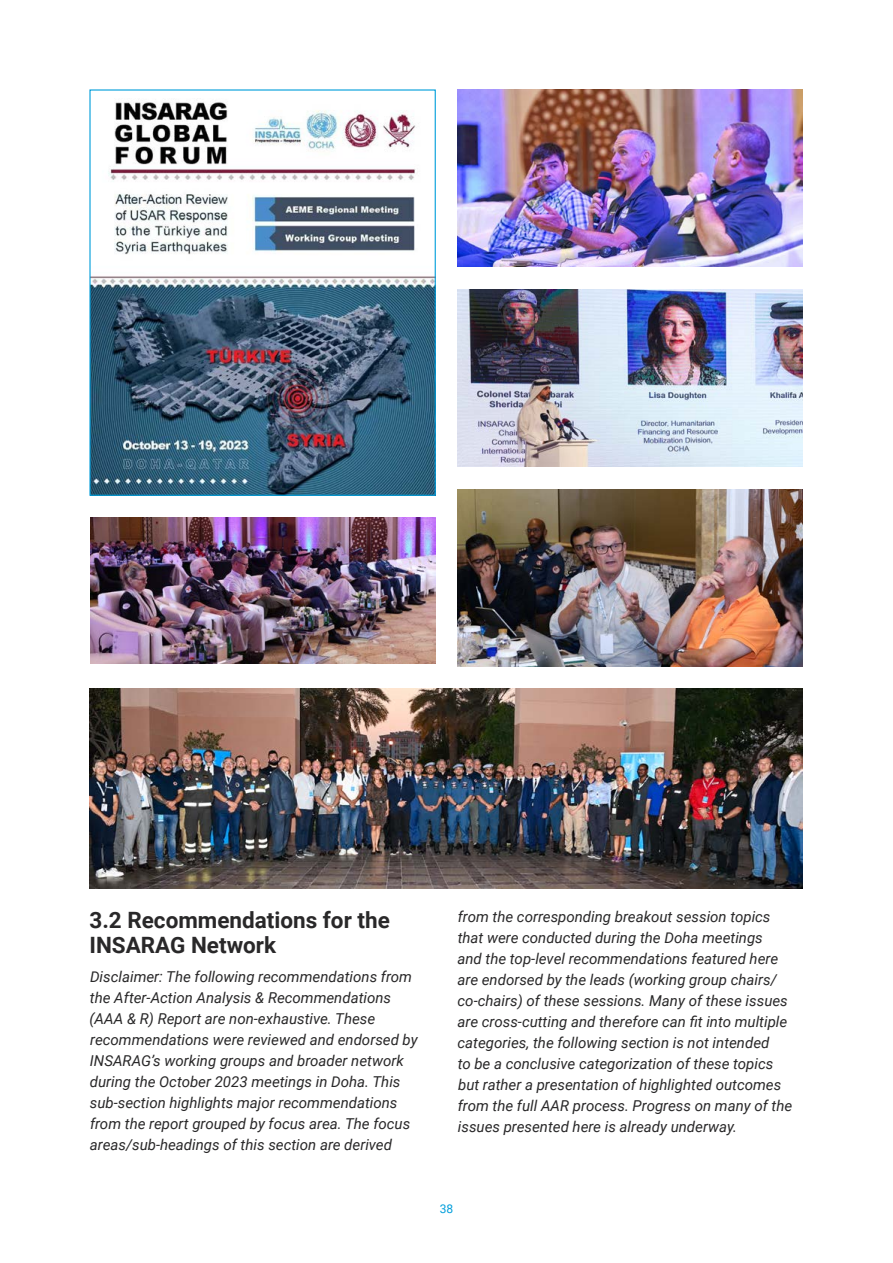
<style>
.page{position:relative;width:893px;height:1263px;background:#fff}
.page>*{position:absolute;margin:0;border:0;box-sizing:border-box;transform-origin:0 0}
.t1{font:700 22.5px/25.5px "Roboto";color:#292829}
.t2{font:italic 15px/21px "Roboto";color:#292829}
.t3{font:12px "Roboto";color:#009edb}
</style>
<div class="page">
<img style="left:90px;top:518px;width:345px;height:145px">
<img style="left:91px;top:102px;width:343px;height:392px">
<div style="left:89px;top:89px;width:347px;height:407px;border:1px solid #009edb"></div>
<img style="left:458px;top:90px;width:345px;height:177px">
<img style="left:458px;top:290px;width:345px;height:176px">
<img style="left:458px;top:489px;width:345px;height:177px">
<img style="left:89px;top:689px;width:713px;height:199px">
<p class="t1" style="left:89px;top:906px;width:302px">3.2 Recommendations for the<br>INSARAG Network</p>
<p class="t2" style="left:90px;top:965px;width:330px">Disclaimer: The following recommendations from the After-Action Analysis &amp; Recommendations (AAA &amp; R) Report are non-exhaustive. These recommendations were reviewed and endorsed by INSARAG’s working groups and broader network during the October 2023 meetings in Doha. This sub-section highlights major recommendations from the report grouped by focus area. The focus areas/sub-headings of this section are derived</p>
<p class="t2" style="left:458px;top:905px;width:336px">from the corresponding breakout session topics that were conducted during the Doha meetings<br>and the top-level recommendations featured here are endorsed by the leads (working group chairs/ co-chairs) of these sessions. Many of these issues are cross-cutting and therefore can fit into multiple categories, the following section is not intended<br>to be a conclusive categorization of these topics but rather a presentation of highlighted outcomes from the full AAR process. Progress on many of the issues presented here is already underway.</p>
<p class="t3" style="left:440px;top:1201px;width:15px">38</p>
</div>
